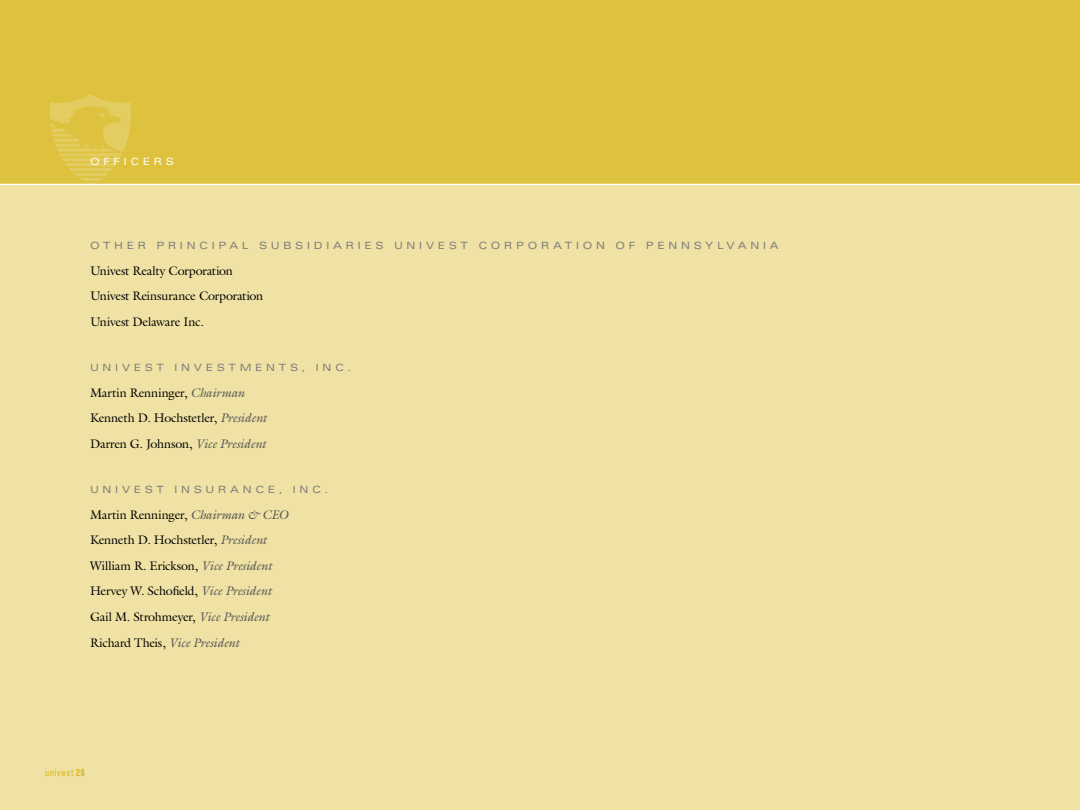
<style>
.page{position:relative;width:1080px;height:810px;background:#efe2a4}
.page>*{position:absolute;margin:0;border:0;box-sizing:border-box;transform-origin:0 0}
.t1{font:12.5px/25.6px "Galliard";letter-spacing:-.015em;color:#000}
.t2{font:expanded 10px "Univers";letter-spacing:.37em;color:#7c7c7c}
.t3{font:condensed 10px "Univers";letter-spacing:.07em;color:#d8b71c;scale:.85 1}
.t4{font:expanded 10px "Univers";letter-spacing:.36em;color:#fff}
.s1{font-style:italic;color:#565656}
.s2{font-weight:700}
</style>
<div class="page">
<div style="left:0;top:0;width:1080px;height:185px;background:#dec23e"></div>
<svg style="left:50px;top:94px;width:82px;height:90px"></svg>
<hr style="left:0;top:184px;width:1080px;height:1px;background:#fff">
<p class="t4" style="left:90px;top:156px;width:85px">OFFICERS</p>
<p class="t2" style="left:90px;top:240px;width:690px">OTHER PRINCIPAL SUBSIDIARIES UNIVEST CORPORATION OF PENNSYLVANIA</p>
<p class="t1" style="left:90px;top:258px;width:175px">Univest Realty Corporation<br>Univest Reinsurance Corporation<br>Univest Delaware Inc.</p>
<p class="t2" style="left:90px;top:362px;width:263px">UNIVEST INVESTMENTS, INC.</p>
<p class="t1" style="left:90px;top:379px;width:178px">Martin Renninger, <span class="s1">Chairman<br></span>Kenneth D. Hochstetler, <span class="s1">President<br></span>Darren G. Johnson, <span class="s1">Vice President</span></p>
<p class="t2" style="left:90px;top:483px;width:240px">UNIVEST INSURANCE, INC.</p>
<p class="t1" style="left:90px;top:501px;width:200px">Martin Renninger, <span class="s1">Chairman &amp; CEO </span>Kenneth D. Hochstetler, <span class="s1">President </span>William R. Erickson, <span class="s1">Vice President </span>Hervey W. Schofield, <span class="s1">Vice President </span>Gail M. Strohmeyer, <span class="s1">Vice President </span>Richard Theis, <span class="s1">Vice President</span></p>
<p class="t3" style="left:45px;top:766px;width:48px">univest <span class="s2">28</span></p>
</div>
